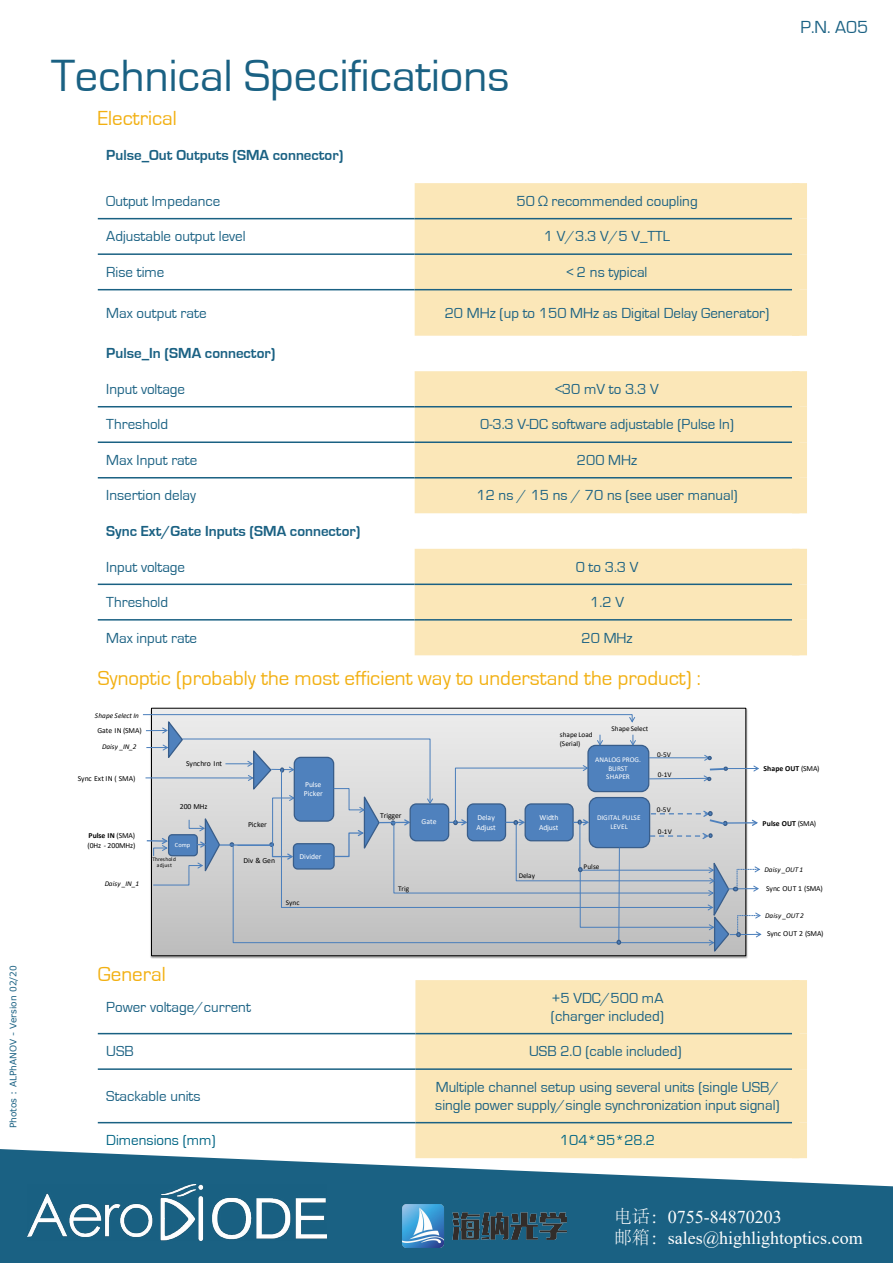
<style>
.page{position:relative;width:893px;height:1263px;background:#fff}
.page>*{position:absolute;margin:0;border:0;box-sizing:border-box;transform-origin:0 0}
.t1{font:46.5px "Eurostile";color:#1a6183}
.t2{font:21px "Eurostile";color:#f2b012}
.t3{font:18px/21.6px "Times New Roman";color:#fff}
.t4{font:18px "Eurostile";color:#1a6183}
.t5{font:15px/18px "Eurostile";color:#1a6183}
.t6{font:700 15px "Eurostile";color:#1a6183}
.t7{font:15px "Eurostile";color:#006584}
.t8{font:9px "Verdana";color:#1a6183}
.t9{font:7.65px/9.9px "Calibri";letter-spacing:-.01em;color:#000}
.t10{font:7.65px/9.9px "Calibri";letter-spacing:-.005em;color:#fff}
.t11{font:700 7.65px "Calibri";letter-spacing:.015em;color:#000}
.t12{font:7.2px/8.6px "Calibri";letter-spacing:.005em;color:#000}
.t13{font:italic 7.2px "Calibri";letter-spacing:.005em;color:#000}
.t14{font:7.2px/8.7px "Calibri";color:#fff;text-align:center}
.t15{font:6.45px "Calibri";color:#fff}
.t16{font:5.55px/6.9px "Calibri";letter-spacing:.015em;color:#000;text-align:center}
.s1{font-weight:700}
.s2{font-weight:400}
.s3{font-family:"Adobe Song Std";font-weight:300}
</style>
<div class="page">
<svg style="left:0;top:1149px;width:893px;height:114px;fill:#1a6183"></svg>
<img style="left:27px;top:1184px;width:300px;height:56px">
<div style="left:415px;top:980px;width:377px;height:178px;background:#fbe7b8"></div>
<hr style="left:98px;top:1033px;width:317px;height:1px;background:#1a6183">
<hr style="left:415px;top:1033px;width:377px;height:1px;background:#1a6183">
<hr style="left:98px;top:1068px;width:317px;height:2px;background:#1a6183">
<hr style="left:415px;top:1068px;width:377px;height:2px;background:#1a6183">
<hr style="left:98px;top:1122px;width:317px;height:1px;background:#1a6183">
<hr style="left:415px;top:1122px;width:377px;height:1px;background:#1a6183">
<div style="left:792px;top:980px;width:15px;height:54px;background:#fbe7b8"></div>
<div style="left:792px;top:1034px;width:15px;height:35px;background:#fbe7b8"></div>
<div style="left:792px;top:1069px;width:15px;height:54px;background:#fbe7b8"></div>
<div style="left:792px;top:1123px;width:15px;height:35px;background:#fbe7b8"></div>
<svg style="left:415px;top:183px;width:384px;height:472px;fill:#fbe7b8"></svg>
<div style="left:792px;top:183px;width:15px;height:36px;background:#fbe7b8"></div>
<div style="left:792px;top:219px;width:15px;height:35px;background:#fbe7b8"></div>
<div style="left:792px;top:254px;width:15px;height:36px;background:#fbe7b8"></div>
<div style="left:792px;top:290px;width:15px;height:46px;background:#fbe7b8"></div>
<div style="left:792px;top:371px;width:15px;height:36px;background:#fbe7b8"></div>
<div style="left:792px;top:407px;width:15px;height:35px;background:#fbe7b8"></div>
<div style="left:792px;top:442px;width:15px;height:36px;background:#fbe7b8"></div>
<div style="left:792px;top:478px;width:15px;height:35px;background:#fbe7b8"></div>
<div style="left:792px;top:549px;width:15px;height:35px;background:#fbe7b8"></div>
<div style="left:792px;top:584px;width:15px;height:36px;background:#fbe7b8"></div>
<div style="left:792px;top:620px;width:15px;height:35px;background:#fbe7b8"></div>
<hr style="left:98px;top:253px;width:317px;height:2px;background:#1a6183">
<hr style="left:415px;top:406px;width:377px;height:1px;background:#1a6183">
<hr style="left:98px;top:218px;width:317px;height:1px;background:#1a6183">
<hr style="left:415px;top:218px;width:377px;height:1px;background:#1a6183">
<hr style="left:415px;top:253px;width:377px;height:2px;background:#1a6183">
<hr style="left:98px;top:289px;width:317px;height:1px;background:#1a6183">
<hr style="left:415px;top:289px;width:377px;height:1px;background:#1a6183">
<hr style="left:98px;top:406px;width:317px;height:1px;background:#1a6183">
<hr style="left:98px;top:441px;width:317px;height:2px;background:#1a6183">
<hr style="left:415px;top:441px;width:377px;height:2px;background:#1a6183">
<hr style="left:98px;top:477px;width:317px;height:1px;background:#1a6183">
<hr style="left:415px;top:477px;width:377px;height:1px;background:#1a6183">
<hr style="left:98px;top:583px;width:317px;height:2px;background:#1a6183">
<hr style="left:415px;top:583px;width:377px;height:2px;background:#1a6183">
<hr style="left:98px;top:619px;width:317px;height:1px;background:#1a6183">
<hr style="left:415px;top:619px;width:377px;height:1px;background:#1a6183">
<svg style="left:143px;top:714px;width:618px;height:240px;background:#c0c8d0"></svg>
<img style="left:402px;top:1204px;width:165px;height:44px">
<p class="t8" style="left:7px;top:1128px;width:164px;rotate:-90deg">Photos : ALPhANOV - Version 02/20</p>
<h1 class="t1" style="left:51px;top:50px;width:460px">Technical Specifications</h1>
<h2 class="t2" style="left:98px;top:107px;width:81px">Electrical</h2>
<p class="t6" style="left:106px;top:147px;width:239px">Pulse_Out Outputs (SMA connector)</p>
<p class="t5" style="left:106px;top:192px;width:116px">Output Impedance</p>
<p class="t5" style="left:516px;top:192px;width:183px">50 Ω recommended coupling</p>
<p class="t5" style="left:106px;top:228px;width:141px">Adjustable output level</p>
<p class="t5" style="left:544px;top:228px;width:128px">1 V/3.3 V/5 V_TTL</p>
<p class="t5" style="left:106px;top:263px;width:60px">Rise time</p>
<p class="t5" style="left:567px;top:263px;width:82px">&lt; 2 ns typical</p>
<p class="t5" style="left:106px;top:304px;width:102px">Max output rate</p>
<p class="t5" style="left:445px;top:304px;width:326px">20 MHz (up to 150 MHz as Digital Delay Generator)</p>
<p class="t6" style="left:106px;top:345px;width:171px">Pulse_In (SMA connector)</p>
<p class="t5" style="left:106px;top:380px;width:80px">Input voltage</p>
<p class="t5" style="left:555px;top:380px;width:105px">&lt;30 mV to 3.3 V</p>
<p class="t5" style="left:106px;top:416px;width:63px">Threshold</p>
<p class="t5" style="left:480px;top:416px;width:255px">0-3.3 V-DC software adjustable (Pulse ln)</p>
<p class="t5" style="left:106px;top:451px;width:93px">Max Input rate</p>
<p class="t5" style="left:577px;top:451px;width:62px">200 MHz</p>
<p class="t5" style="left:106px;top:487px;width:91px">Insertion delay</p>
<p class="t5" style="left:476px;top:487px;width:263px">12 ns / 15 ns / 70 ns (see user manual)</p>
<p class="t6" style="left:106px;top:523px;width:256px">Sync Ext/Gate Inputs (SMA connector)</p>
<p class="t5" style="left:106px;top:558px;width:80px">Input voltage</p>
<p class="t5" style="left:576px;top:558px;width:64px">0 to 3.3 V</p>
<p class="t5" style="left:106px;top:593px;width:63px">Threshold</p>
<p class="t5" style="left:590px;top:593px;width:35px">1.2 V</p>
<p class="t5" style="left:106px;top:629px;width:92px">Max input rate</p>
<p class="t5" style="left:581px;top:629px;width:53px">20 MHz</p>
<h2 class="t2" style="left:98px;top:667px;width:605px">Synoptic (probably the most efficient way to understand the product) :</h2>
<p class="t13" style="left:95px;top:711px;width:45px">Shape Select In</p>
<p class="t9" style="left:97px;top:726px;width:46px">Gate IN (SMA)</p>
<p class="t13" style="left:102px;top:741px;width:36px">Daisy _IN_2</p>
<p class="t12" style="left:560px;top:731px;width:34px">shape Load (Serial)</p>
<p class="t12" style="left:611px;top:724px;width:38px">Shape Select</p>
<p class="t4" style="left:800px;top:18px;width:69px">P.N. A05</p>
<p class="t9" style="left:78px;top:773px;width:59px">Sync Ext IN ( SMA)</p>
<p class="t9" style="left:88px;top:830px;width:50px"><span class="s1">Pulse IN</span> (SMA) (0Hz - 200MHz)</p>
<p class="t13" style="left:105px;top:878px;width:36px">Daisy _IN_1</p>
<p class="t9" style="left:186px;top:758px;width:37px">Synchro Int</p>
<p class="t9" style="left:180px;top:801px;width:29px">200 MHz</p>
<p class="t15" style="left:175px;top:840px;width:17px">Comp</p>
<p class="t16" style="left:153px;top:855px;width:25px">Threshold adjust</p>
<p class="t9" style="left:248px;top:819px;width:20px">Picker</p>
<p class="t9" style="left:243px;top:855px;width:33px">Div &amp; Gen</p>
<p class="t10" style="left:304px;top:779px;width:20px">Pulse<br>Picker</p>
<p class="t10" style="left:300px;top:851px;width:23px">Divider</p>
<p class="t12" style="left:286px;top:898px;width:15px">Sync</p>
<h2 class="t2" style="left:98px;top:963px;width:69px">General</h2>
<p class="t9" style="left:380px;top:810px;width:23px">Trigger</p>
<p class="t10" style="left:422px;top:817px;width:16px">Gate</p>
<p class="t10" style="left:476px;top:812px;width:21px">Delay<br>Adjust</p>
<p class="t10" style="left:539px;top:812px;width:21px">Width<br>Adjust</p>
<p class="t12" style="left:398px;top:884px;width:13px">Trig</p>
<p class="t12" style="left:519px;top:871px;width:18px">Delay</p>
<p class="t14" style="left:595px;top:755px;width:47px">ANALOG PROG.<br>BURST<br>SHAPER</p>
<p class="t14" style="left:597px;top:814px;width:45px">DIGITAL PULSE<br>LEVEL</p>
<p class="t12" style="left:584px;top:863px;width:18px">Pulse</p>
<p class="t12" style="left:657px;top:750px;width:15px">0-5V</p>
<p class="t12" style="left:658px;top:770px;width:15px">0-1V</p>
<p class="t12" style="left:657px;top:805px;width:15px">0-5V</p>
<p class="t12" style="left:658px;top:827px;width:15px">0-1V</p>
<p class="t11" style="left:763px;top:763px;width:58px">Shape OUT <span class="s2">(SMA)</span></p>
<p class="t11" style="left:763px;top:818px;width:55px">Pulse OUT <span class="s2">(SMA)</span></p>
<p class="t13" style="left:764px;top:864px;width:40px">Daisy _OUT 1</p>
<p class="t13" style="left:765px;top:910px;width:40px">Daisy _OUT 2</p>
<p class="t9" style="left:766px;top:883px;width:58px">Sync OUT 1 (SMA)</p>
<p class="t9" style="left:767px;top:928px;width:58px">Sync OUT 2 (SMA)</p>
<p class="t5" style="left:106px;top:998px;width:146px">Power voltage/current</p>
<p class="t5" style="left:551px;top:989px;width:114px">+5 VDC/500 mA (charger included)</p>
<p class="t5" style="left:106px;top:1043px;width:29px">USB</p>
<p class="t5" style="left:529px;top:1043px;width:154px">USB 2.0 (cable included)</p>
<p class="t5" style="left:106px;top:1087px;width:96px">Stackable units</p>
<p class="t5" style="left:435px;top:1078px;width:346px">Multiple channel setup using several units (single USB/ single power supply/single synchronization input signal)</p>
<p class="t7" style="left:106px;top:1132px;width:111px">Dimensions (mm)</p>
<p class="t7" style="left:560px;top:1132px;width:96px">104*95*28.2</p>
<p class="t3" style="left:614px;top:1205px;width:251px"><span class="s3">电话：</span>0755-84870203<br><span class="s3">邮箱：</span>sales@highlightoptics.com</p>
</div>
